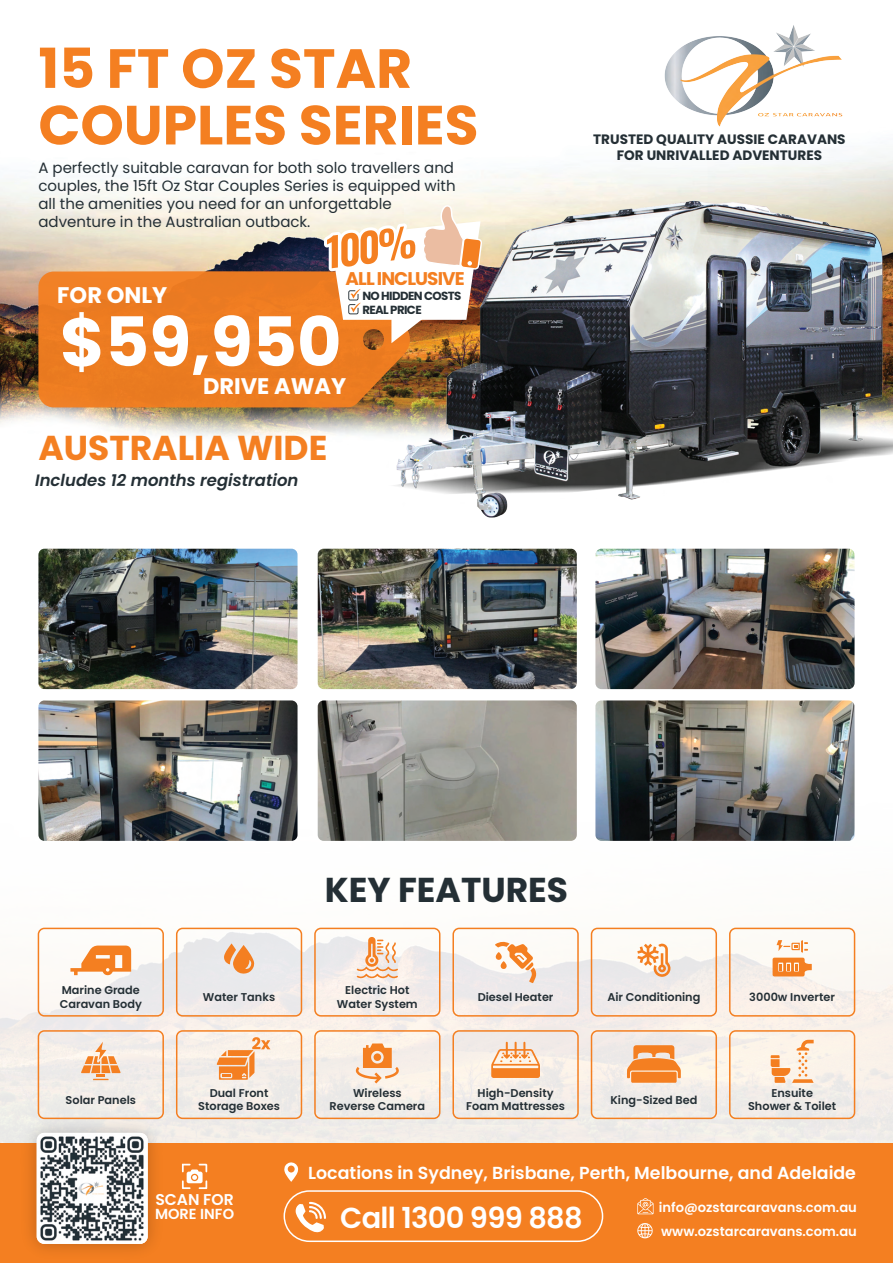
<style>
.page{position:relative;width:893px;height:1263px;background:#fff}
.page>*{position:absolute;margin:0;border:0;box-sizing:border-box;transform-origin:0 0}
.t1{font:700 68.25px "Poppins";color:#fff}
.t2{font:700 55.2px/56.6px "Poppins";color:#f47f21}
.t3{font:700 34.5px "Poppins";color:#f47f21}
.t4{font:700 34.5px "Poppins";color:#242f35}
.t5{font:600 28.95px "Poppins";letter-spacing:-.025em;color:#fff}
.t6{font:700 22.5px "Poppins";color:#fff}
.t7{font:700 18.3px "Poppins";letter-spacing:-.05em;color:#f47f21}
.t8{font:600 17.4px "Poppins";color:#fff}
.t9{font:italic 600 16.5px "Poppins";color:#242f35}
.t10{font:600 15.6px "Poppins";color:#fff}
.t11{font:15px/18px "Poppins";color:#242f35}
.t12{font:600 14.55px "Poppins";color:#fff}
.t13{font:700 13.65px/16.4px "Poppins";color:#242f35;text-align:center}
.t14{font:600 13.05px "Poppins";color:#fff}
.t15{font:700 11.7px/14.1px "Poppins";letter-spacing:-.05em;color:#242f35}
.t16{font:600 11.25px/13.5px "Poppins";color:#242f35;text-align:center}
</style>
<div class="page">
<img style="left:0;top:575px;width:893px;height:568px">
<img style="left:0;top:155px;width:893px;height:282px">
<img style="left:367px;top:184px;width:526px;height:334px">
<img style="left:664px;top:25px;width:179px;height:102px">
<div style="left:38px;top:271px;width:372px;height:136px;background:#ed7c21"></div>
<img style="left:38px;top:549px;width:260px;height:140px">
<img style="left:595px;top:549px;width:259px;height:140px">
<img style="left:318px;top:549px;width:259px;height:140px">
<img style="left:38px;top:700px;width:260px;height:141px">
<img style="left:595px;top:700px;width:259px;height:141px">
<img style="left:318px;top:700px;width:259px;height:141px">
<div style="left:0;top:1143px;width:893px;height:120px;background:#f47f21"></div>
<svg style="left:637px;top:1223px;width:16px;height:15px"></svg>
<svg style="left:637px;top:1198px;width:17px;height:16px"></svg>
<svg style="left:284px;top:1162px;width:14px;height:20px"></svg>
<svg style="left:296px;top:1202px;width:30px;height:30px"></svg>
<div style="left:284px;top:1190px;width:319px;height:52px;border:2px solid #fff;border-radius:25px"></div>
<img style="left:14px;top:1110px;width:156px;height:141px">
<img style="left:37px;top:1133px;width:111px;height:111px">
<svg style="left:182px;top:1164px;width:25px;height:25px"></svg>
<div style="left:38px;top:928px;width:126px;height:88px;border:2px solid #f47f21;border-radius:6px"></div>
<svg style="left:70px;top:945px;width:61px;height:30px"></svg>
<div style="left:176px;top:928px;width:126px;height:88px;border:2px solid #f47f21;border-radius:6px"></div>
<svg style="left:224px;top:943px;width:31px;height:31px"></svg>
<div style="left:452px;top:928px;width:127px;height:88px;border:2px solid #f47f21;border-radius:6px"></div>
<svg style="left:495px;top:941px;width:41px;height:42px"></svg>
<div style="left:314px;top:928px;width:126px;height:88px;border:2px solid #f47f21;border-radius:6px"></div>
<svg style="left:357px;top:937px;width:41px;height:42px"></svg>
<div style="left:591px;top:928px;width:126px;height:88px;border:2px solid #f47f21;border-radius:6px"></div>
<svg style="left:637px;top:943px;width:34px;height:34px"></svg>
<div style="left:729px;top:928px;width:126px;height:88px;border:2px solid #f47f21;border-radius:6px"></div>
<svg style="left:773px;top:940px;width:39px;height:36px"></svg>
<div style="left:38px;top:1030px;width:126px;height:89px;border:2px solid #f47f21;border-radius:6px"></div>
<svg style="left:81px;top:1042px;width:40px;height:38px;background:#f2c7a4"></svg>
<div style="left:176px;top:1030px;width:126px;height:89px;border:2px solid #f47f21;border-radius:6px"></div>
<svg style="left:217px;top:1037px;width:53px;height:43px;background:#f5c198"></svg>
<div style="left:452px;top:1030px;width:127px;height:89px;border:2px solid #f47f21;border-radius:6px"></div>
<svg style="left:491px;top:1042px;width:49px;height:36px;background:#f5ba8a"></svg>
<div style="left:591px;top:1030px;width:126px;height:89px;border:2px solid #f47f21;border-radius:6px"></div>
<svg style="left:627px;top:1045px;width:54px;height:38px;background:#f39d58"></svg>
<div style="left:729px;top:1030px;width:126px;height:89px;border:2px solid #f47f21;border-radius:6px"></div>
<svg style="left:771px;top:1040px;width:43px;height:43px;background:#f9d3b2"></svg>
<div style="left:314px;top:1030px;width:126px;height:89px;border:2px solid #f47f21;border-radius:6px"></div>
<svg style="left:356px;top:1043px;width:43px;height:40px;background:#f6c399"></svg>
<div style="left:374px;top:1053px;width:7px;height:8px;background:#f47f21;border-radius:50%"></div>
<svg style="left:324px;top:205px;width:158px;height:138px"></svg>
<h2 class="t2" style="left:38px;top:41px;width:442px">15 FT OZ STAR<br>COUPLES SERIES</h2>
<h3 class="t11" style="left:38px;top:159px;width:419px">A perfectly suitable caravan for both solo travellers and couples, the 15ft Oz Star Couples Series is equipped with all the amenities you need for an unforgettable adventure in the Australian outback.</h3>
<h3 class="t7" style="left:346px;top:268px;width:121px">ALL INCLUSIVE</h3>
<p class="t15" style="left:362px;top:288px;width:100px">NO HIDDEN COSTS<br>REAL PRICE</p>
<h3 class="t6" style="left:57px;top:282px;width:112px">FOR ONLY</h3>
<h1 class="t1" style="left:60px;top:303px;width:283px">$59,950</h1>
<h3 class="t6" style="left:203px;top:373px;width:145px">DRIVE AWAY</h3>
<h3 class="t3" style="left:38px;top:428px;width:290px">AUSTRALIA WIDE</h3>
<h3 class="t9" style="left:35px;top:470px;width:265px">Includes 12 months registration</h3>
<p class="t13" style="left:593px;top:131px;width:254px">TRUSTED QUALITY AUSSIE CARAVANS<br>FOR UNRIVALLED ADVENTURES</p>
<h3 class="t4" style="left:325px;top:869px;width:245px">KEY FEATURES</h3>
<p class="t16" style="left:60px;top:984px;width:84px;text-align:left">Marine Grade<br>Caravan Body</p>
<p class="t16" style="left:203px;top:990px;width:74px">Water Tanks</p>
<p class="t16" style="left:478px;top:990px;width:77px">Diesel Heater</p>
<p class="t16" style="left:337px;top:984px;width:82px">Electric Hot<br>Water System</p>
<p class="t16" style="left:607px;top:990px;width:95px">Air Conditioning</p>
<p class="t16" style="left:749px;top:990px;width:87px">3000w Inverter</p>
<p class="t16" style="left:329px;top:1086px;width:97px">Wireless<br>Reverse Camera</p>
<p class="t16" style="left:66px;top:1093px;width:72px">Solar Panels</p>
<p class="t16" style="left:198px;top:1086px;width:83px">Dual Front<br>Storage Boxes</p>
<p class="t16" style="left:466px;top:1086px;width:100px">High-Density<br>Foam Mattresses</p>
<p class="t16" style="left:610px;top:1093px;width:89px">King-Sized Bed</p>
<p class="t16" style="left:748px;top:1086px;width:90px">Ensuite<br>Shower &amp; Toilet</p>
<h3 class="t10" style="left:155px;top:1190px;width:80px">SCAN FOR</h3>
<p class="t12" style="left:155px;top:1205px;width:81px">MORE INFO</p>
<h3 class="t8" style="left:308px;top:1162px;width:549px">Locations in Sydney, Brisbane, Perth, Melbourne, and Adelaide</h3>
<h3 class="t5" style="left:340px;top:1201px;width:244px">Call 1300 999 888</h3>
<p class="t14" style="left:659px;top:1200px;width:200px">info@ozstarcaravans.com.au</p>
<p class="t14" style="left:661px;top:1224px;width:197px">www.ozstarcaravans.com.au</p>
</div>
